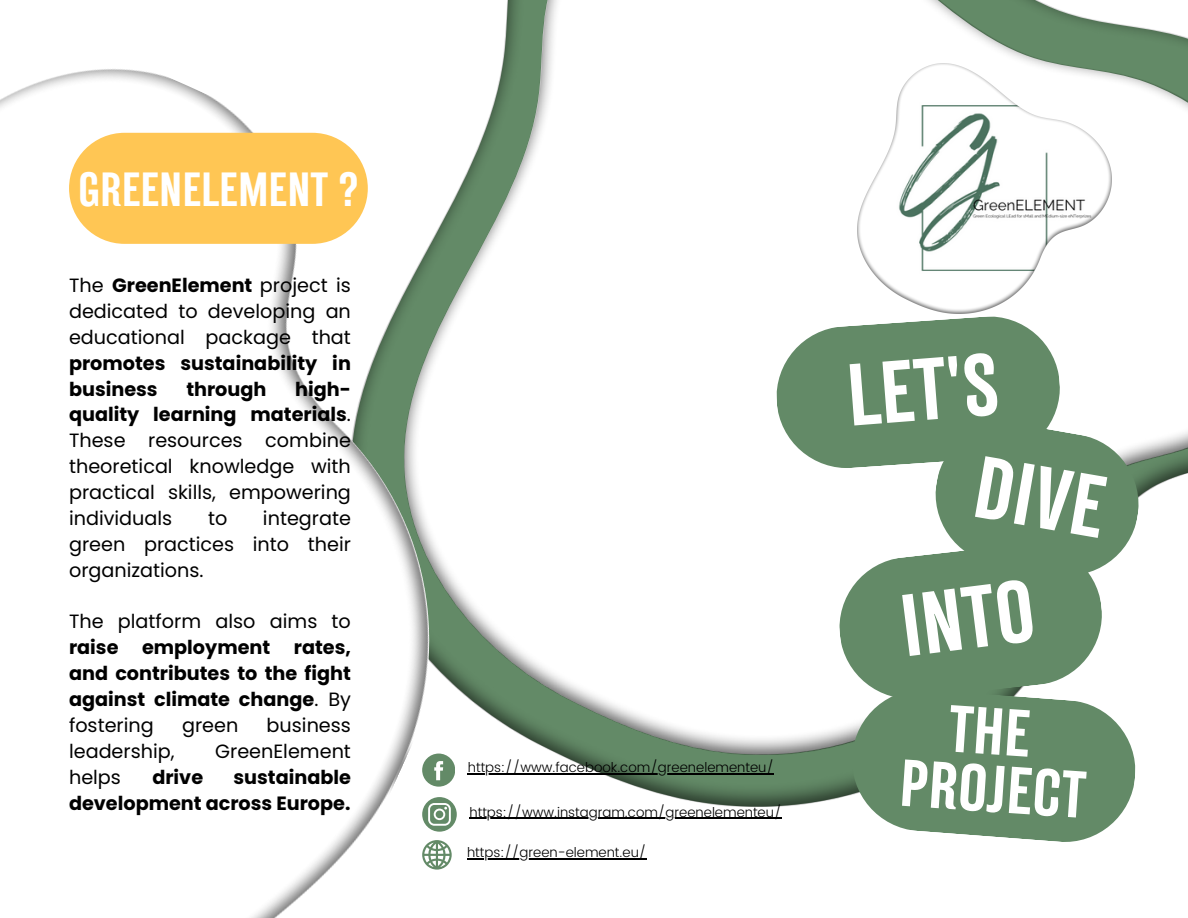
<style>
.page{position:relative;width:1188px;height:918px;background:#fff}
.page>*{position:absolute;margin:0;border:0;box-sizing:border-box;transform-origin:0 0}
.t1{font:700 79.8px "TT Backwards Sans";color:#fff}
.t2{font:700 60.3px/57.3px "TT Backwards Sans";color:#fff;text-align:center}
.t3{font:700 43.8px "TT Backwards Sans";color:#fff}
.t4{font:19.2px/25.8px "Poppins";color:#000;text-align:justify}
.t5{font:700 19.2px/25.8px "Poppins";color:#000;text-align:justify}
.t6{font:300 13.5px "Poppins";color:#000}
.s1{font-weight:700}
.s2{font-weight:400}
</style>
<div class="page">
<img style="left:621px;top:755px;width:228px;height:52px">
<img style="left:0;top:69px;width:621px;height:849px">
<img style="left:404px;top:0;width:784px;height:755px">
<svg style="left:774px;top:314px;width:288px;height:157px;fill:#638a67"></svg>
<svg style="left:930px;top:417px;width:214px;height:164px"></svg>
<svg style="left:836px;top:539px;width:270px;height:164px;fill:#638a67"></svg>
<svg style="left:849px;top:687px;width:289px;height:155px;fill:#638a67"></svg>
<img style="left:858px;top:63px;width:253px;height:251px">
<svg style="left:422px;top:754px;width:33px;height:32px"></svg>
<svg style="left:422px;top:797px;width:35px;height:35px"></svg>
<svg style="left:422px;top:840px;width:29px;height:29px"></svg>
<div style="left:69px;top:133px;width:299px;height:111px;background:#ffc654;border-radius:56px"></div>
<hr style="left:468px;top:774px;width:306px;height:1px;background:#000">
<hr style="left:470px;top:818px;width:312px;height:1px;background:#000">
<hr style="left:467px;top:858px;width:179px;height:1px;background:#000">
<p class="t3" style="left:78px;top:166px;width:281px">GREENELEMENT ?</p>
<p class="t4" style="left:69px;top:272px;width:283px">The <span class="s1">GreenElement</span> project is dedicated to developing an educational package that <span class="s1">promotes sustainability in business</span></p>
<p class="t4" style="left:69px;top:376px;width:283px;text-indent:226px"><span class="s1">high&shy;quality learning materials</span>.<br>These resources combine theoretical knowledge with practical skills, empowering individuals</p>
<p class="t5" style="left:186px;top:376px;width:82px">through</p>
<p class="t4" style="left:69px;top:505px;width:283px;text-indent:194px">integrate green practices into their organizations.</p>
<p class="t5" style="left:69px;top:609px;width:283px"><span class="s2">The platform also aims to </span>raise employment rates, and contributes to the fight against climate change<span class="s2">. By fostering</span></p>
<p class="t4" style="left:208px;top:505px;width:21px">to</p>
<p class="t4" style="left:182px;top:712px;width:58px">green</p>
<p class="t4" style="left:267px;top:712px;width:86px">business</p>
<p class="t4" style="left:69px;top:738px;width:107px">leadership,</p>
<p class="t4" style="left:215px;top:738px;width:137px">GreenElement</p>
<p class="t4" style="left:69px;top:764px;width:53px">helps</p>
<p class="t5" style="left:152px;top:764px;width:52px">drive</p>
<p class="t5" style="left:69px;top:764px;width:283px;text-align:right">sustainable<br>development across Europe.</p>
<p class="t6" style="left:468px;top:760px;width:308px">https://www.facebook.com/greenelementeu/</p>
<h1 class="t6" style="left:470px;top:804px;width:314px">https://www.instagram.com/greenelementeu/</h1>
<h1 class="t6" style="left:467px;top:845px;width:181px">https://green-element.eu/</h1>
<h4 class="t1" style="left:844px;top:354px;width:154px;rotate:-4deg">LET'S</h4>
<p class="t1" style="left:983px;top:445px;width:133px;rotate:10deg">DIVE</p>
<h4 class="t1" style="left:896px;top:585px;width:136px;rotate:-7deg">INTO</h4>
<p class="t2" style="left:906px;top:703px;width:188px;rotate:4deg">THE<br>PROJECT</p>
</div>
